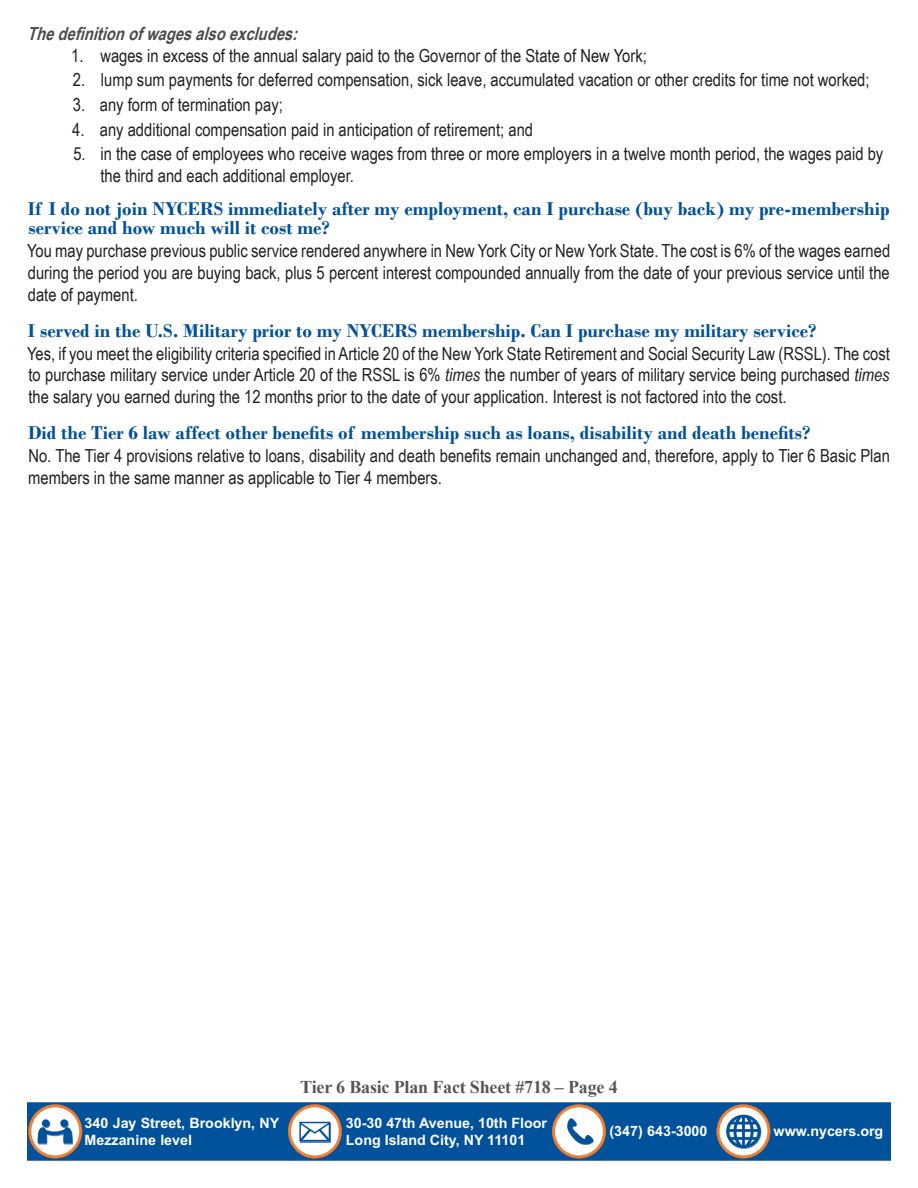
<style>
.page{position:relative;width:918px;height:1188px;background:#fff}
.page>*{position:absolute;margin:0;border:0;box-sizing:border-box;transform-origin:0 0}
.t1{font:700 19.5px/19.5px "Bodoni";color:#01529a}
.t2{font:18px/21.6px "Arial Narrow";color:#231f20}
.t3{font:italic 700 18px "Arial Narrow";color:#4b4c4d}
.t4{font:700 18px "Times New Roman";letter-spacing:-.01em;color:#545557}
.t5{font:700 14.25px/17.1px "Arial";color:#fff}
.t6{font:700 14.25px/17.1px "Arial";color:#fdfdfd}
.s1{font-style:italic}
</style>
<div class="page">
<div style="left:27px;top:1102px;width:864px;height:59px;background:#01529a"></div>
<hr style="left:27px;top:1102px;width:864px;height:1px;background:#fff">
<svg style="left:552px;top:1104px;width:54px;height:54px"></svg>
<svg style="left:288px;top:1104px;width:54px;height:54px"></svg>
<svg style="left:28px;top:1104px;width:54px;height:54px"></svg>
<svg style="left:717px;top:1104px;width:53px;height:54px"></svg>
<p class="t3" style="left:27px;top:20px;width:278px">Thedefinitionofwagesalsoexcludes:</p>
<p class="t2" style="left:71px;top:44px;width:577px">1. wages in excess of the annual salary paid to the Governor of the State of New York;</p>
<p class="t2" style="left:73px;top:68px;width:798px">2. lump sum payments for deferred compensation, sick leave, accumulated vacation or other credits for time not worked;</p>
<p class="t2" style="left:73px;top:93px;width:212px">3. any form of termination pay;</p>
<p class="t2" style="left:72px;top:118px;width:462px">4. any additional compensation paid in anticipation of retirement; and</p>
<p class="t2" style="left:100px;top:142px;width:784px;text-indent:-27px">5. in the case of employees who receive wages from three or more employers in a twelve month period, the wages paid by the third and each additional employer.</p>
<p class="t1" style="left:28px;top:199px;width:863px">If I do not join NYCERS immediately after my employment, can I purchase (buy back) my pre-membership service and how much will it cost me?</p>
<p class="t2" style="left:27px;top:239px;width:865px;text-align:justify">You may purchase previous public service rendered anywhere in New York City or New York State. The cost is 6% of the wages earned during the period you are buying back, plus 5 percent interest compounded annually from the date of your previous service until the date of payment.</p>
<p class="t1" style="left:28px;top:320px;width:790px">I served in the U.S. Military prior to my NYCERS membership. Can I purchase my military service?</p>
<p class="t2" style="left:27px;top:342px;width:864px;text-align:justify">Yes, if you meet the eligibility criteria specified in Article 20 of the New York State Retirement and Social Security Law (RSSL). The cost to purchase military service under Article 20 of the RSSL is 6% <span class="s1">times</span> the number of years of military service being purchased <span class="s1">times </span>the salary you earned during the 12 months prior to the date of your application. Interest is not factored into the cost.</p>
<p class="t1" style="left:28px;top:423px;width:784px">Did the Tier 6 law affect other benefits of membership such as loans, disability and death benefits?</p>
<p class="t2" style="left:28px;top:444px;width:863px">No. The Tier 4 provisions relative to loans, disability and death benefits remain unchanged and, therefore, apply to Tier 6 Basic Plan members in the same manner as applicable to Tier 4 members.</p>
<p class="t4" style="left:300px;top:1074px;width:319px">Tier 6 Basic Plan Fact Sheet #718 – Page 4</p>
<p class="t5" style="left:85px;top:1115px;width:196px">340 Jay Street, Brooklyn, NY<br>Mezzanine level</p>
<p class="t5" style="left:610px;top:1123px;width:99px">(347) 643-3000</p>
<p class="t5" style="left:774px;top:1123px;width:111px">www.nycers.org</p>
<p class="t6" style="left:346px;top:1115px;width:203px">30-30 47th Avenue, 10th Floor<br>Long Island City, NY 11101</p>
</div>
